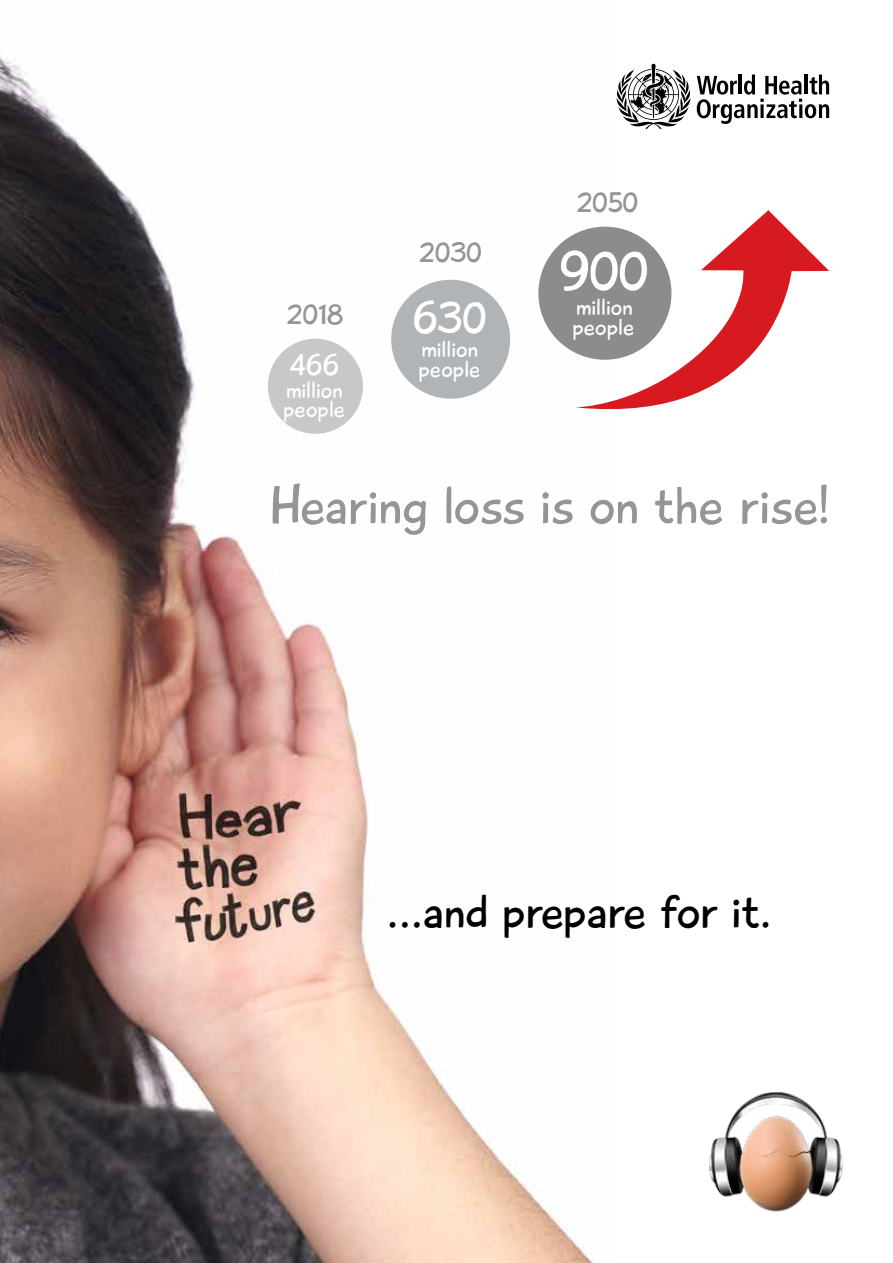
<style>
.page{position:relative;width:893px;height:1263px;background:#fff}
.page>*{position:absolute;margin:0;border:0;box-sizing:border-box;transform-origin:0 0}
.t1{font:55.95px "Playtime With Hot Toddies";color:#fff}
.t2{font:54.9px "Playtime With Hot Toddies";color:#939598}
.t3{font:49.5px "Playtime With Hot Toddies";color:#000}
.t4{font:45.3px "Playtime With Hot Toddies";color:#fff}
.t5{font:29.7px "Playtime With Hot Toddies";color:#fff}
.t6{font:28.8px "Playtime With Hot Toddies";color:#939598}
.t7{font:24px/19.5px "Playtime With Hot Toddies";color:#fff}
</style>
<div class="page">
<svg style="left:616px;top:64px;width:213px;height:65px"></svg>
<img style="left:0;top:55px;width:594px;height:1208px">
<svg style="left:576px;top:210px;width:253px;height:217px"></svg>
<img style="left:709px;top:1092px;width:134px;height:120px">
<div style="left:268px;top:339px;width:95px;height:95px;background:#c7c8ca;border-radius:50%"></div>
<div style="left:391px;top:280px;width:119px;height:119px;background:#b1b4b6;border-radius:50%"></div>
<div style="left:538px;top:227px;width:133px;height:133px;background:#8a8c8e;border-radius:50%"></div>
<p class="t6" style="left:287px;top:297px;width:58px">2018</p>
<p class="t5" style="left:289px;top:347px;width:51px">466</p>
<p class="t7" style="left:283px;top:380px;width:64px">million people</p>
<p class="t6" style="left:419px;top:235px;width:64px">2030</p>
<h3 class="t4" style="left:413px;top:290px;width:76px">630</h3>
<p class="t7" style="left:419px;top:339px;width:64px">million people</p>
<p class="t6" style="left:577px;top:185px;width:63px">2050</p>
<h1 class="t1" style="left:559px;top:237px;width:91px">900</h1>
<p class="t7" style="left:573px;top:298px;width:64px">million people</p>
<h2 class="t2" style="left:268px;top:472px;width:564px">Hearing loss is on the rise!</h2>
<h3 class="t3" style="left:387px;top:881px;width:386px">...and prepare for it.</h3>
</div>
